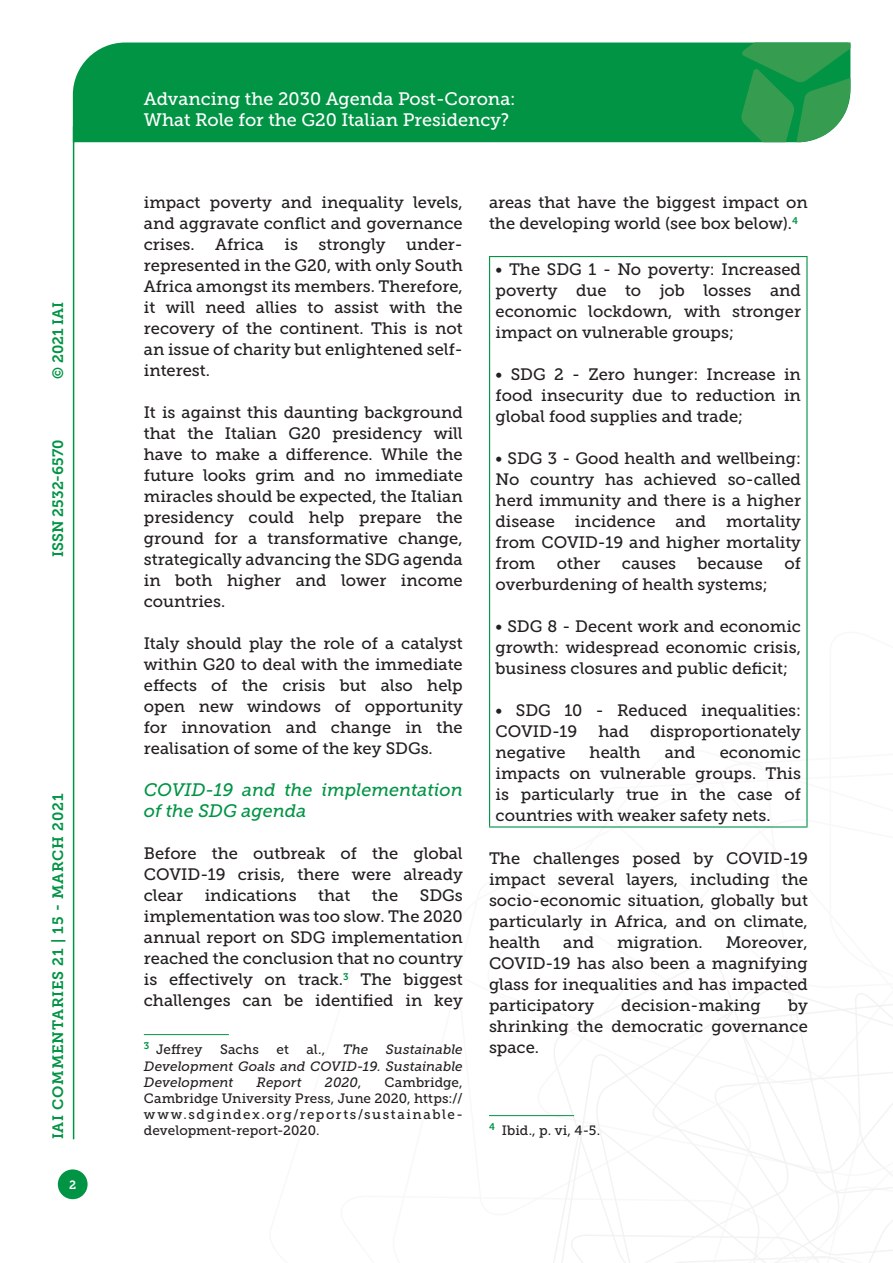
<style>
.page{position:relative;width:893px;height:1263px;background:#fff}
.page>*{position:absolute;margin:0;border:0;box-sizing:border-box;transform-origin:0 0}
.t1{font:18px/21.6px "Museo Slab 500";color:#fff}
.Titolo_paragrafo_2{font:italic 18px/21px "Museo Slab 500";color:#009444}
.Testo{font:16.5px/21px "Museo Slab 500";color:#231f20;text-align:justify}
.t2{font:15px "Museo Slab 700";letter-spacing:.05em;color:#009444}
.t3{font:15px "Museo Slab 700";color:#009444}
.Nota{font:13.5px/16.2px "Museo Slab 500";letter-spacing:.015em;color:#231f20;text-align:justify}
.Nota-2{font:italic 13.5px/16.2px "Museo Slab 500";letter-spacing:.005em;color:#231f20;text-align:justify}
.t4{font:12px "Museo Slab 700";color:#fff}
.s1{font-style:normal}
</style>
<div class="page">
<svg style="left:531px;top:960px;width:362px;height:303px"></svg>
<div style="left:73px;top:43px;width:668px;height:99px;background:#009444"></div>
<svg style="left:741px;top:43px;width:109px;height:99px;background:#319e55"></svg>
<div style="left:58px;top:1169px;width:30px;height:30px;background:#009444;border-radius:50%"></div>
<hr style="left:73px;top:126px;width:1px;height:1013px;background:#009444">
<hr style="left:144px;top:1034px;width:85px;height:1px;background:#009444">
<hr style="left:489px;top:256px;width:318px;height:1px;background:#009444">
<hr style="left:489px;top:257px;width:1px;height:569px;background:#009444">
<hr style="left:806px;top:257px;width:1px;height:569px;background:#009444">
<hr style="left:489px;top:826px;width:318px;height:1px;background:#009444">
<hr style="left:489px;top:1115px;width:85px;height:1px;background:#009444">
<p class="t2" style="left:50px;top:379px;width:79px;rotate:-90deg">© 2021 IAI</p>
<p class="t3" style="left:50px;top:557px;width:119px;rotate:-90deg">ISSN 2532-6570</p>
<p class="t2" style="left:50px;top:1139px;width:347px;rotate:-90deg">IAI COMMENTARIES 21 | 15 - MARCH 2021</p>
<p class="t4" style="left:69px;top:1178px;width:9px">2</p>
<p class="t1" style="left:144px;top:88px;width:373px">Advancing the 2030 Agenda Post-Corona:<br>What Role for the G20 Italian Presidency?</p>
<p class="Testo" style="left:144px;top:192px;width:320px">impact poverty and inequality levels, and aggravate conflict and governance crises. Africa is strongly under&shy;represented in the G20, with only South Africa amongst its members. Therefore, it will need allies to assist with the recovery of the continent. This is not an issue of charity but enlightened self&shy;interest.</p>
<p class="Testo" style="left:144px;top:402px;width:320px">It is against this daunting background that the Italian G20 presidency will have to make a difference. While the future looks grim and no immediate miracles should be expected, the Italian presidency could help prepare the ground for a transformative change, strategically advancing the SDG agenda in both higher and lower income countries.</p>
<p class="Testo" style="left:144px;top:633px;width:320px">Italy should play the role of a catalyst within G20 to deal with the immediate effects of the crisis but also help open new windows of opportunity for innovation and change in the realisation of some of the key SDGs.</p>
<p class="Titolo_paragrafo_2" style="left:144px;top:779px;width:320px">COVID-19 and the implementation of the SDG agenda</p>
<p class="Testo" style="left:144px;top:843px;width:320px">Before the outbreak of the global COVID-19 crisis, there were already clear</p>
<p class="Testo" style="left:144px;top:885px;width:320px;text-indent:276px">SDGs implementation was too slow. The 2020 annual report on SDG implementation reached the conclusion that no country is effectively on track.<sup>3</sup> The biggest challenges can be identified in key</p>
<p class="Nota" style="left:144px;top:1042px;width:60px"><sup>3</sup> Jeffrey</p>
<p class="Nota" style="left:220px;top:1042px;width:41px">Sachs</p>
<p class="Nota" style="left:277px;top:1042px;width:14px">et</p>
<p class="Nota" style="left:306px;top:1042px;width:20px">al.,</p>
<p class="Nota-2" style="left:343px;top:1042px;width:27px">The</p>
<p class="Testo" style="left:205px;top:885px;width:93px">indications</p>
<p class="Testo" style="left:318px;top:885px;width:34px">that</p>
<p class="Testo" style="left:372px;top:885px;width:28px">the</p>
<p class="Nota-2" style="left:144px;top:1042px;width:320px;text-indent:242px">Sustainable Development Goals and COVID-19. Sustainable Development</p>
<p class="Nota" style="left:144px;top:1074px;width:320px;text-indent:241px">Cambridge, Cambridge University Press, June 2020, https:// www.sdgindex.org/reports/sustainable&shy;development-report-2020.</p>
<p class="Nota-2" style="left:257px;top:1074px;width:47px">Report</p>
<p class="Nota-2" style="left:325px;top:1074px;width:38px">2020<span class="s1">,</span></p>
<p class="Testo" style="left:489px;top:192px;width:320px">areas that have the biggest impact on the developing world (see box below).<sup>4</sup></p>
<p class="Testo" style="left:496px;top:259px;width:307px">• The SDG 1 - No poverty: Increased poverty due to job losses and economic lockdown, with stronger impact on vulnerable groups;</p>
<p class="Testo" style="left:496px;top:364px;width:307px">• SDG 2 - Zero hunger: Increase in food insecurity due to reduction in global food supplies and trade;</p>
<p class="Testo" style="left:496px;top:448px;width:307px">• SDG 3 - Good health and wellbeing:<br>No country has achieved so-called herd immunity and there is a higher disease incidence and mortality from COVID-19 and higher mortality from</p>
<p class="Testo" style="left:557px;top:553px;width:45px">other</p>
<p class="Testo" style="left:622px;top:553px;width:56px">causes</p>
<p class="Testo" style="left:698px;top:553px;width:67px">because</p>
<p class="Testo" style="left:784px;top:553px;width:18px">of</p>
<p class="Testo" style="left:496px;top:574px;width:274px">overburdening of health systems;</p>
<p class="Testo" style="left:496px;top:616px;width:307px">• SDG 8 - Decent work and economic growth: widespread economic crisis, business closures and public deficit;</p>
<p class="Testo" style="left:496px;top:700px;width:307px">• SDG 10 - Reduced inequalities:<br>COVID-19</p>
<p class="Testo" style="left:598px;top:721px;width:32px">had</p>
<p class="Testo" style="left:650px;top:721px;width:152px">disproportionately</p>
<p class="Testo" style="left:496px;top:742px;width:307px;text-indent:224px">economic impacts on vulnerable groups. This is particularly true in the case of countries with weaker safety nets.</p>
<p class="Testo" style="left:489px;top:847px;width:320px">The challenges posed by COVID-19 impact several layers, including the socio-economic situation, globally but particularly in Africa, and on climate, health</p>
<p class="Testo" style="left:496px;top:742px;width:71px">negative</p>
<p class="Testo" style="left:590px;top:742px;width:53px">health</p>
<p class="Testo" style="left:665px;top:742px;width:32px">and</p>
<p class="Testo" style="left:489px;top:931px;width:320px;text-indent:237px">Moreover, COVID-19 has also been a magnifying glass for inequalities and has impacted participatory</p>
<p class="Testo" style="left:563px;top:931px;width:32px">and</p>
<p class="Testo" style="left:617px;top:931px;width:87px">migration.</p>
<p class="Testo" style="left:489px;top:994px;width:320px;text-indent:299px">by shrinking the democratic governance space.</p>
<p class="Testo" style="left:621px;top:994px;width:141px">decision-making</p>
<p class="Nota" style="left:489px;top:1123px;width:113px"><sup>4</sup> Ibid., p. vi, 4-5.</p>
</div>
